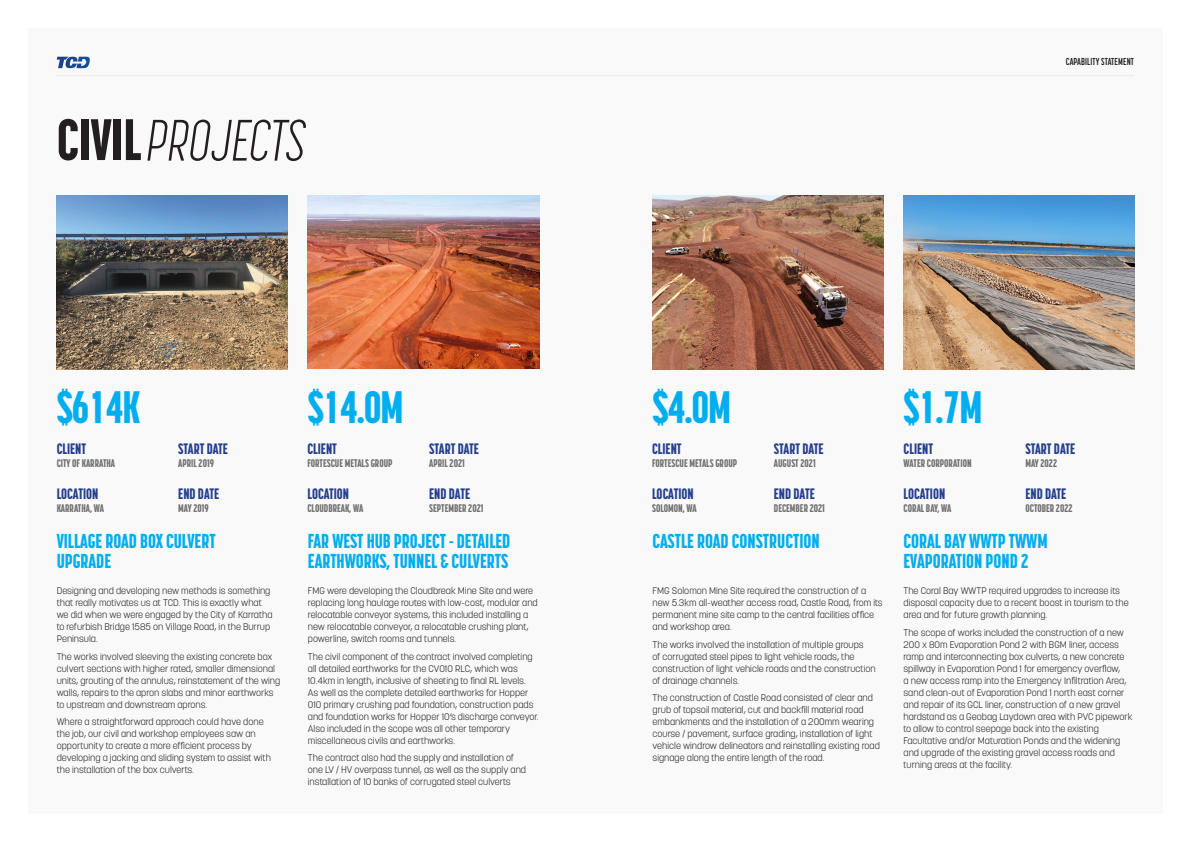
<style>
.page{position:relative;width:1191px;height:842px;background:#fff}
.page>*{position:absolute;margin:0;border:0;box-sizing:border-box;transform-origin:0 0}
.t1{font:300 57.8px "Korolev Compressed";color:#231f20}
.Numbers_Expertise{font:800 45px "Korolev Compressed";letter-spacing:-.025em;color:#00aeef}
.t2{font:800 20px/20px "Korolev Compressed";color:#00aeef}
.t3{font:800 15px "Korolev Compressed";color:#253f8e}
.t4{font:800 11px "Korolev Compressed";color:#707070}
.t5{font:700 10px "Korolev Compressed";letter-spacing:.01em;color:#231f20}
.Body_Copy{font:300 9.5px/12px "Korolev";color:#231f20}
.s1{font-weight:800}
</style>
<div class="page">
<div style="left:28px;top:28px;width:1134px;height:786px;background:#f9f9f9"></div>
<svg style="left:76px;top:57px;width:13px;height:11px"></svg>
<hr style="left:57px;top:75px;width:1077px;height:1px;background:#e9eaea">
<img style="left:57px;top:196px;width:231px;height:173px">
<img style="left:652px;top:196px;width:231px;height:173px">
<img style="left:903px;top:196px;width:231px;height:173px">
<img style="left:308px;top:196px;width:231px;height:173px">
<p class="t1" style="left:57px;top:109px;width:257px"><span class="s1">CIVIL</span> PROJECTS</p>
<p class="t5" style="left:1065px;top:56px;width:70px">CAPABILITY STATEMENT</p>
<p class="Numbers_Expertise" style="left:57px;top:381px;width:85px">$614K</p>
<p class="Numbers_Expertise" style="left:308px;top:381px;width:97px">$14.0M</p>
<p class="Numbers_Expertise" style="left:652px;top:381px;width:80px">$4.0M</p>
<p class="Numbers_Expertise" style="left:903px;top:381px;width:80px">$1.7M</p>
<h3 class="t3" style="left:57px;top:440px;width:31px">CLIENT</h3>
<h4 class="t4" style="left:57px;top:456px;width:60px">CITY OF KARRATHA</h4>
<h3 class="t3" style="left:57px;top:485px;width:43px">LOCATION</h3>
<h4 class="t4" style="left:57px;top:502px;width:49px">KARRATHA, WA</h4>
<h3 class="t3" style="left:178px;top:440px;width:51px">START DATE</h3>
<h4 class="t4" style="left:178px;top:456px;width:37px">APRIL 2019</h4>
<h3 class="t3" style="left:178px;top:485px;width:42px">END DATE</h3>
<h4 class="t4" style="left:178px;top:502px;width:32px">MAY 2019</h4>
<h3 class="t3" style="left:307px;top:440px;width:31px">CLIENT</h3>
<h4 class="t4" style="left:307px;top:456px;width:87px">FORTESCUE METALS GROUP</h4>
<h3 class="t3" style="left:307px;top:485px;width:43px">LOCATION</h3>
<h4 class="t4" style="left:307px;top:502px;width:57px">CLOUDBREAK, WA</h4>
<h3 class="t3" style="left:429px;top:440px;width:51px">START DATE</h3>
<h4 class="t4" style="left:429px;top:456px;width:37px">APRIL 2021</h4>
<h3 class="t3" style="left:429px;top:485px;width:42px">END DATE</h3>
<h4 class="t4" style="left:429px;top:502px;width:56px">SEPTEMBER 2021</h4>
<h3 class="t3" style="left:652px;top:440px;width:31px">CLIENT</h3>
<h4 class="t4" style="left:652px;top:456px;width:87px">FORTESCUE METALS GROUP</h4>
<h3 class="t3" style="left:652px;top:485px;width:43px">LOCATION</h3>
<h4 class="t4" style="left:652px;top:502px;width:46px">SOLOMON, WA</h4>
<h3 class="t3" style="left:774px;top:440px;width:51px">START DATE</h3>
<h4 class="t4" style="left:774px;top:456px;width:43px">AUGUST 2021</h4>
<h3 class="t3" style="left:774px;top:485px;width:42px">END DATE</h3>
<h4 class="t4" style="left:774px;top:502px;width:53px">DECEMBER 2021</h4>
<h3 class="t3" style="left:903px;top:440px;width:31px">CLIENT</h3>
<h4 class="t4" style="left:903px;top:456px;width:69px">WATER CORPORATION</h4>
<h3 class="t3" style="left:903px;top:485px;width:43px">LOCATION</h3>
<h4 class="t4" style="left:903px;top:502px;width:49px">CORAL BAY, WA</h4>
<h3 class="t3" style="left:1025px;top:440px;width:51px">START DATE</h3>
<h4 class="t4" style="left:1025px;top:456px;width:33px">MAY 2022</h4>
<h3 class="t3" style="left:1025px;top:485px;width:42px">END DATE</h3>
<h4 class="t4" style="left:1025px;top:502px;width:49px">OCTOBER 2022</h4>
<h2 class="t2" style="left:57px;top:530px;width:160px">VILLAGE ROAD BOX CULVERT<br>UPGRADE</h2>
<p class="Body_Copy" style="left:57px;top:584px;width:217px">Designing and developing new methods is something that really motivates us at TCD. This is exactly what we did when we were engaged by the City of Karratha to refurbish Bridge 1585 on Village Road, in the Burrup Peninsula.</p>
<p class="Body_Copy" style="left:57px;top:650px;width:225px">The works involved sleeving the existing concrete box culvert sections with higher rated, smaller dimensional units, grouting of the annulus, reinstatement of the wing walls, repairs to the apron slabs and minor earthworks to upstream and downstream aprons.</p>
<p class="Body_Copy" style="left:57px;top:716px;width:216px">Where a straightforward approach could have done the job, our civil and workshop employees saw an opportunity to create a more efficient process by developing a jacking and sliding system to assist with the installation of the box culverts.</p>
<h2 class="t2" style="left:308px;top:530px;width:204px">FAR WEST HUB PROJECT - DETAILED<br>EARTHWORKS, TUNNEL &amp; CULVERTS</h2>
<p class="Body_Copy" style="left:308px;top:584px;width:231px">FMG were developing the Cloudbreak Mine Site and were replacing long haulage routes with low-cost, modular and relocatable conveyor systems, this included installing a new relocatable conveyor, a relocatable crushing plant, powerline, switch rooms and tunnels.</p>
<p class="Body_Copy" style="left:308px;top:650px;width:232px">The civil component of the contract involved completing all detailed earthworks for the CV010 RLC, which was 10.4km in length, inclusive of sheeting to final RL levels.<br>As well as the complete detailed earthworks for Hopper 010 primary crushing pad foundation, construction pads and foundation works for Hopper 10’s discharge conveyor.<br>Also included in the scope was all other temporary miscellaneous civils and earthworks.</p>
<p class="Body_Copy" style="left:308px;top:752px;width:220px">The contract also had the supply and installation of one LV / HV overpass tunnel, as well as the supply and installation of 10 banks of corrugated steel culverts</p>
<h2 class="t2" style="left:652px;top:530px;width:169px">CASTLE ROAD CONSTRUCTION</h2>
<p class="Body_Copy" style="left:652px;top:584px;width:232px">FMG Solomon Mine Site required the construction of a new 5.3km all-weather access road, Castle Road, from its permanent mine site camp to the central facilities office and workshop area.</p>
<p class="Body_Copy" style="left:652px;top:638px;width:225px">The works involved the installation of multiple groups<br>of corrugated steel pipes to light vehicle roads, the construction of light vehicle roads and the construction of drainage channels.</p>
<p class="Body_Copy" style="left:652px;top:692px;width:229px">The construction of Castle Road consisted of clear and grub of topsoil material, cut and backfill material road embankments and the installation of a 200mm wearing course / pavement, surface grading, installation of light vehicle windrow delineators and reinstalling existing road signage along the entire length of the road.</p>
<h2 class="t2" style="left:903px;top:530px;width:146px">CORAL BAY WWTP TWWM<br>EVAPORATION POND 2</h2>
<p class="Body_Copy" style="left:903px;top:584px;width:227px">The Coral Bay WWTP required upgrades to increase its disposal capacity due to a recent boost in tourism to the area and for future growth planning.</p>
<p class="Body_Copy" style="left:903px;top:626px;width:230px">The scope of works included the construction of a new 200 x 80m Evaporation Pond 2 with BGM liner, access ramp and interconnecting box culverts, a new concrete spillway in Evaporation Pond 1 for emergency overflow,<br>a new access ramp into the Emergency Infiltration Area, sand clean-out of Evaporation Pond 1 north east corner and repair of its GCL liner, construction of a new gravel hardstand as a Geobag Laydown area with PVC pipework to allow to control seepage back into the existing Facultative and/or Maturation Ponds and the widening and upgrade of the existing gravel access roads and turning areas at the facility.</p>
</div>
